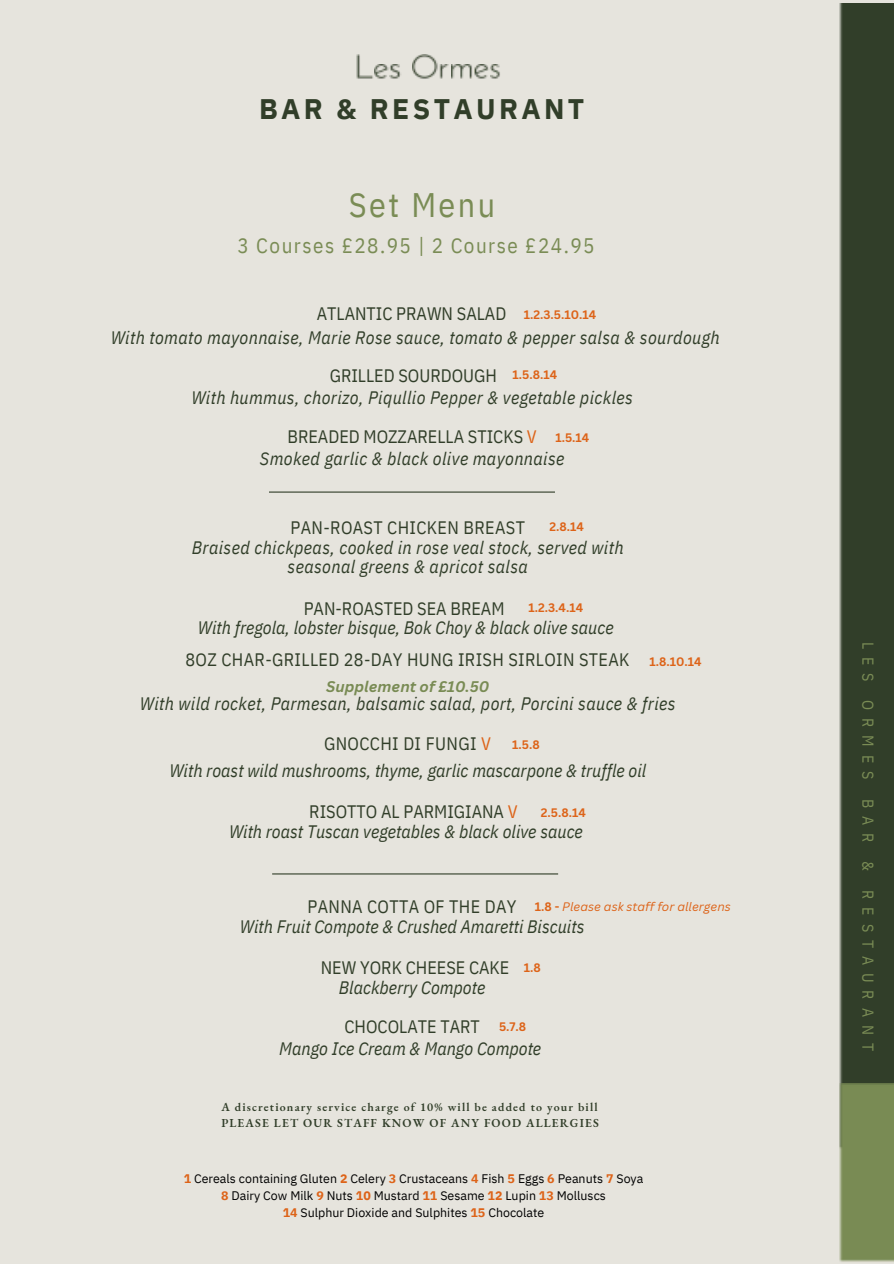
<style>
.page{position:relative;width:894px;height:1264px;background:#fff}
.page>*{position:absolute;margin:0;border:0;box-sizing:border-box;transform-origin:0 0}
.t1{font:33.9px "IBM Plex Sans Cond";letter-spacing:.07em;color:#7a8c55}
.t2{font:700 28.2px "IBM Plex Sans";letter-spacing:.12em;color:#313e29}
.t3{font:21px "IBM Plex Sans Cond";letter-spacing:.07em;color:#7a8c55}
.t4{font:italic 18px/19.2px "IBM Plex Sans Cond";letter-spacing:.02em;color:#313e29;text-align:center}
.t5{font:italic 18px/32.7px "IBM Plex Sans Cond";color:#313e29;text-align:center}
.t6{font:18px "IBM Plex Sans Cond";color:#313e29}
.t7{font:18px "IBM Plex Sans Cond";letter-spacing:.02em;color:#313e29}
.t8{font:15.75px "IBM Plex Sans Cond";letter-spacing:.505em;color:#7a8c55}
.t9{font:italic 700 15px "Canva Sans";color:#798b54}
.t10{font:12.45px/16.8px "IBM Plex Sans";color:#000;text-align:center}
.t11{font:700 12px "Canva Sans";color:#dd6318}
.t12{font:italic 12px "Canva Sans";color:#dd6318}
.t13{font:600 11.85px/16.8px "EB Garamond";letter-spacing:.095em;color:#313e29}
.s1{color:#dd6318}
.s2{font-style:normal}
.s3{font-weight:700;font-style:normal}
.s4{font-weight:700;color:#dd6318}
</style>
<div class="page">
<div style="left:0;top:0;width:893px;height:1263px;background:#e6e4dd"></div>
<img style="left:839px;top:3px;width:53px;height:1080px">
<img style="left:839px;top:1083px;width:54px;height:179px">
<img style="left:356px;top:54px;width:17px;height:25px">
<img style="left:374px;top:64px;width:27px;height:15px">
<img style="left:412px;top:54px;width:26px;height:25px">
<img style="left:439px;top:64px;width:10px;height:15px">
<img style="left:451px;top:64px;width:49px;height:15px">
<hr style="left:272px;top:873px;width:286px;height:1px;background:#313e29">
<hr style="left:269px;top:491px;width:286px;height:1px;background:#313e29">
<h3 class="t2" style="left:259px;top:90px;width:327px">BAR &amp; RESTAURANT</h3>
<p class="t1" style="left:349px;top:183px;width:148px">Set Menu</p>
<h5 class="t3" style="left:237px;top:231px;width:358px">3 Courses £28.95 | 2 Course £24.95</h5>
<h5 class="t6" style="left:317px;top:301px;width:191px">ATLANTIC PRAWN SALAD</h5>
<h4 class="t4" style="left:111px;top:327px;width:610px">With tomato mayonnaise, Marie Rose sauce, tomato &amp; pepper salsa &amp; sourdough</h4>
<p class="t6" style="left:329px;top:363px;width:169px">GRILLED SOURDOUGH</p>
<h5 class="t11" style="left:512px;top:366px;width:46px">1.5.8.14</h5>
<h4 class="t4" style="left:191px;top:388px;width:443px">With hummus, chorizo, Piqullio Pepper &amp; vegetable pickles</h4>
<p class="t6" style="left:287px;top:424px;width:251px">BREADED MOZZARELLA STICKS <span class="s1">V</span></p>
<h5 class="t11" style="left:555px;top:429px;width:35px">1.5.14</h5>
<h4 class="t4" style="left:260px;top:448px;width:306px">Smoked garlic &amp; black olive mayonnaise</h4>
<p class="t11" style="left:523px;top:306px;width:74px">1.2.3.5.10.14</p>
<h5 class="t7" style="left:290px;top:515px;width:236px">PAN-ROAST CHICKEN BREAST</h5>
<h4 class="t11" style="left:549px;top:518px;width:36px">2.8.14</h4>
<p class="t4" style="left:192px;top:537px;width:433px">Braised chickpeas, cooked in rose veal stock, served with seasonal greens &amp; apricot salsa</p>
<h5 class="t6" style="left:303px;top:596px;width:202px">PAN-ROASTED SEA BREAM</h5>
<h4 class="t5" style="left:185px;top:610px;width:445px">With fregola, lobster bisque, Bok Choy &amp; black olive sauce<br><span class="s2">8OZ CHAR-GRILLED 28-DAY HUNG IRISH SIRLOIN STEAK</span></h4>
<h4 class="t9" style="left:326px;top:676px;width:164px">Supplement of £10.50</h4>
<h4 class="t4" style="left:140px;top:694px;width:537px">With wild rocket, Parmesan, balsamic salad, port, Porcini sauce &amp; fries</h4>
<p class="t7" style="left:324px;top:731px;width:168px">GNOCCHI DI FUNGI <span class="s1">V</span></p>
<h5 class="t11" style="left:512px;top:736px;width:29px">1.5.8</h5>
<h4 class="t5" style="left:169px;top:754px;width:478px">With roast wild mushrooms, thyme, garlic mascarpone &amp; truffle oil</h4>
<p class="t6" style="left:309px;top:799px;width:210px">RISOTTO AL PARMIGIANA <span class="s1">V</span></p>
<p class="t5" style="left:229px;top:815px;width:355px">With roast Tuscan vegetables &amp; black olive sauce</p>
<p class="t11" style="left:528px;top:599px;width:56px">1.2.3.4.14</p>
<h4 class="t11" style="left:649px;top:652px;width:54px">1.8.10.14</h4>
<p class="t11" style="left:540px;top:803px;width:46px">2.5.8.14</p>
<p class="t7" style="left:307px;top:894px;width:210px">PANNA COTTA OF THE DAY</p>
<h5 class="t5" style="left:240px;top:910px;width:346px">With Fruit Compote &amp; Crushed Amaretti Biscuits</h5>
<h4 class="t6" style="left:321px;top:955px;width:190px">NEW YORK CHEESE CAKE</h4>
<p class="t5" style="left:339px;top:971px;width:148px">Blackberry Compote</p>
<h5 class="t6" style="left:344px;top:1014px;width:137px">CHOCOLATE TART</h5>
<h4 class="t11" style="left:499px;top:1018px;width:29px">5.7.8</h4>
<p class="t5" style="left:279px;top:1031px;width:263px">Mango Ice Cream &amp; Mango Compote</p>
<p class="t12" style="left:535px;top:898px;width:197px"><span class="s3">1.8 -</span> Please ask staff for allergens</p>
<h6 class="t11" style="left:523px;top:959px;width:18px">1.8</h6>
<h4 class="t13" style="left:221px;top:1097px;width:379px">A discretionary service charge of 10% will be added to your bill<br>PLEASE LET OUR STAFF KNOW OF ANY FOOD ALLERGIES</h4>
<h5 class="t10" style="left:184px;top:1170px;width:461px"><span class="s4">1</span> Cereals containing Gluten <span class="s4">2</span> Celery <span class="s4">3</span> Crustaceans <span class="s4">4</span> Fish <span class="s4">5</span> Eggs <span class="s4">6</span> Peanuts <span class="s4">7</span> Soya<br><span class="s4">8</span> Dairy Cow Milk <span class="s4">9</span> Nuts <span class="s4">10</span> Mustard <span class="s4">11</span> Sesame <span class="s4">12</span> Lupin <span class="s4">13</span> Molluscs<br><span class="s4">14</span> Sulphur Dioxide and Sulphites <span class="s4">15</span> Chocolate</h5>
<p class="t8" style="left:878px;top:641px;width:410px;rotate:90deg">LES ORMES BAR &amp; RESTAURANT</p>
</div>
